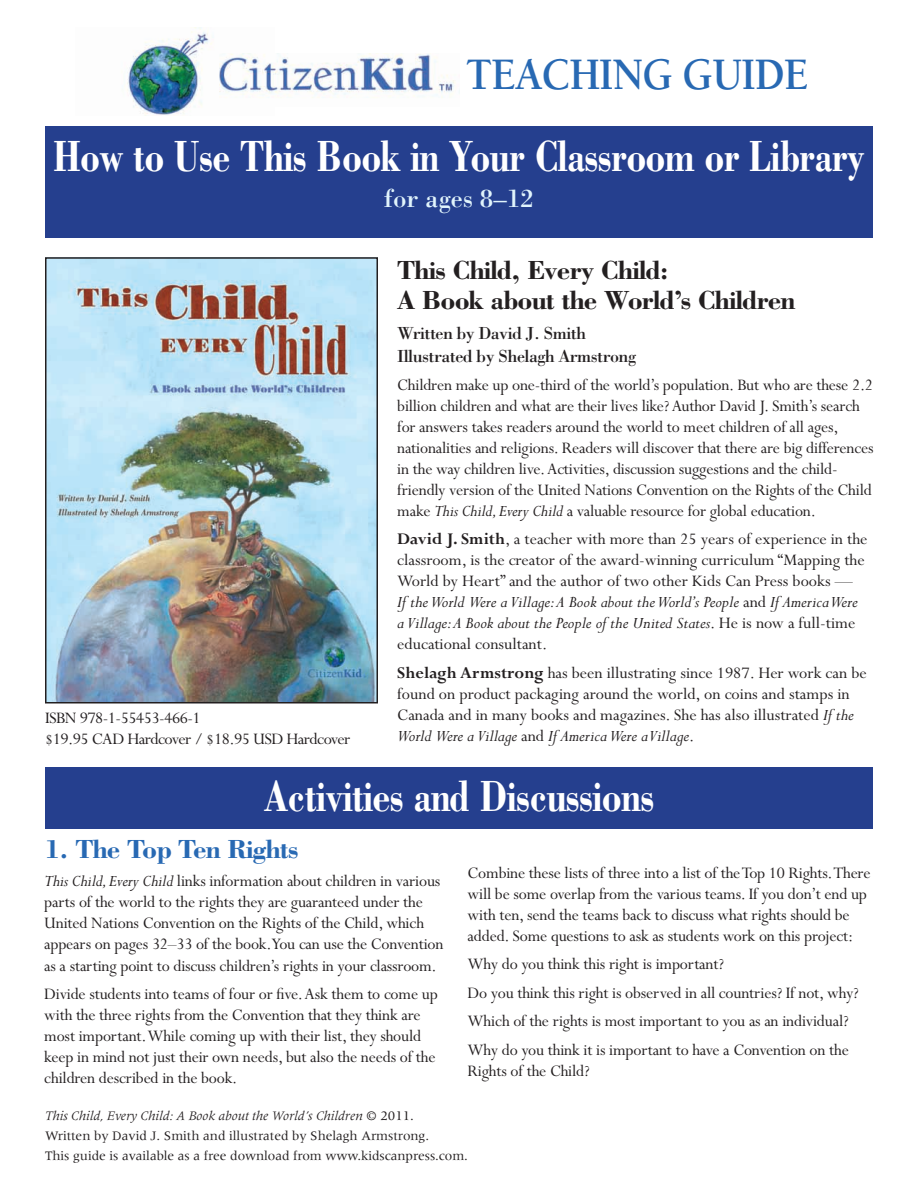
<style>
.page{position:relative;width:918px;height:1188px;background:#fff}
.page>*{position:absolute;margin:0;border:0;box-sizing:border-box;transform-origin:0 0}
.t1{font:700 46.2px "Berkeley";letter-spacing:-.03em;color:#2869b3;scale:.91 1}
.t2{font:700 45px "Bodoni";letter-spacing:-.02em;color:#fff;scale:.8 1}
.t3{font:700 27px/30px "Bodoni";letter-spacing:-.03em;color:#231f20}
.t4{font:700 27px "Bodoni";letter-spacing:-.03em;color:#2869b3}
.t5{font:27px "Bodoni";color:#e1f4fc}
.t6{font:18px/21px "Perpetua";letter-spacing:-.01em;color:#231f20}
.t7{font:18px/21px "Perpetua";letter-spacing:-.03em;color:#231f20}
.t8{font:18px/22.5px "Bodoni";letter-spacing:-.03em;color:#231f20}
.t9{font:13.5px/20.2px "Meridien";letter-spacing:-.005em;color:#231f20}
.s1{font-style:italic}
.s2{font-weight:700}
</style>
<div class="page">
<div style="left:45px;top:126px;width:828px;height:111px;background:#253f8e"></div>
<div style="left:45px;top:767px;width:828px;height:62px;background:#253f8e"></div>
<img style="left:127px;top:27px;width:85px;height:89px">
<img style="left:219px;top:53px;width:241px;height:45px">
<img style="left:48px;top:260px;width:327px;height:441px">
<div style="left:45px;top:257px;width:333px;height:447px;border:2px solid #231f20"></div>
<h1 class="t1" style="left:466px;top:49px;width:378px">TEACHING GUIDE</h1>
<h2 class="t2" style="left:53px;top:128px;width:1016px">How to Use This Book in Your Classroom or Library</h2>
<h3 class="t5" style="left:384px;top:182px;width:151px">for ages 8–12</h3>
<p class="t7" style="left:45px;top:708px;width:307px">ISBN 978-1-55453-466-1<br>$19.95 CAD Hardcover / $18.95 USD Hardcover</p>
<h3 class="t3" style="left:397px;top:255px;width:400px">This Child, Every Child:<br>A Book about the World’s Children</h3>
<p class="t8" style="left:397px;top:322px;width:240px">Written by David J. Smith<br>Illustrated by Shelagh Armstrong</p>
<p class="t6" style="left:397px;top:375px;width:478px">Children make up one-third of the world’s population. But who are these 2.2 billion children and what are their lives like? Author David J. Smith’s search for answers takes readers around the world to meet children of all ages, nationalities and religions. Readers will discover that there are big differences in the way children live. Activities, discussion suggestions and the child&shy;friendly version of the United Nations Convention on the Rights of the Child make <span class="s1">This Child, Every Child</span> a valuable resource for global education.</p>
<p class="t6" style="left:397px;top:529px;width:472px"><span class="s2">David J. Smith</span>, a teacher with more than 25 years of experience in the classroom, is the creator of the award-winning curriculum “Mapping the World by Heart” and the author of two other Kids Can Press books —<br><span class="s1">If the World Were a Village: A Book about the World’s People</span> and <span class="s1">If America Were a Village: A Book about the People of the United States</span>. He is now a full-time educational consultant.</p>
<p class="t6" style="left:397px;top:663px;width:471px"><span class="s2">Shelagh Armstrong</span> has been illustrating since 1987. Her work can be found on product packaging around the world, on coins and stamps in Canada and in many books and magazines. She has also illustrated <span class="s1">If the World Were a Village</span> and <span class="s1">If America Were a Village</span>.</p>
<h2 class="t2" style="left:264px;top:768px;width:489px">Activities and Discussions</h2>
<h3 class="t4" style="left:44px;top:832px;width:256px">1. The Top Ten Rights</h3>
<p class="t6" style="left:44px;top:871px;width:401px"><span class="s1">This Child, Every Child</span> links information about children in various parts of the world to the rights they are guaranteed under the United Nations Convention on the Rights of the Child, which appears on pages 32–33 of the book. You can use the Convention as a starting point to discuss children’s rights in your classroom.</p>
<p class="t6" style="left:44px;top:984px;width:395px">Divide students into teams of four or five. Ask them to come up with the three rights from the Convention that they think are most important. While coming up with their list, they should keep in mind not just their own needs, but also the needs of the children described in the book.</p>
<p class="t6" style="left:468px;top:863px;width:404px">Combine these lists of three into a list of the Top 10 Rights. There will be some overlap from the various teams. If you don’t end up with ten, send the teams back to discuss what rights should be added. Some questions to ask as students work on this project:</p>
<p class="t6" style="left:468px;top:950px;width:393px;line-height:28.5px">Why do you think this right is important?<br>Do you think this right is observed in all countries? If not, why?<br>Which of the rights is most important to you as an individual?<br>Why do you think it is important to have a Convention on the</p>
<p class="t6" style="left:468px;top:1061px;width:123px">Rights of the Child?</p>
<p class="t9" style="left:45px;top:1105px;width:425px"><span class="s1">This Child, Every Child: A Book about the World’s Children</span> © 2011.<br>Written by David J. Smith and illustrated by Shelagh Armstrong.<br>This guide is available as a free download from www.kidscanpress.com.</p>
</div>
